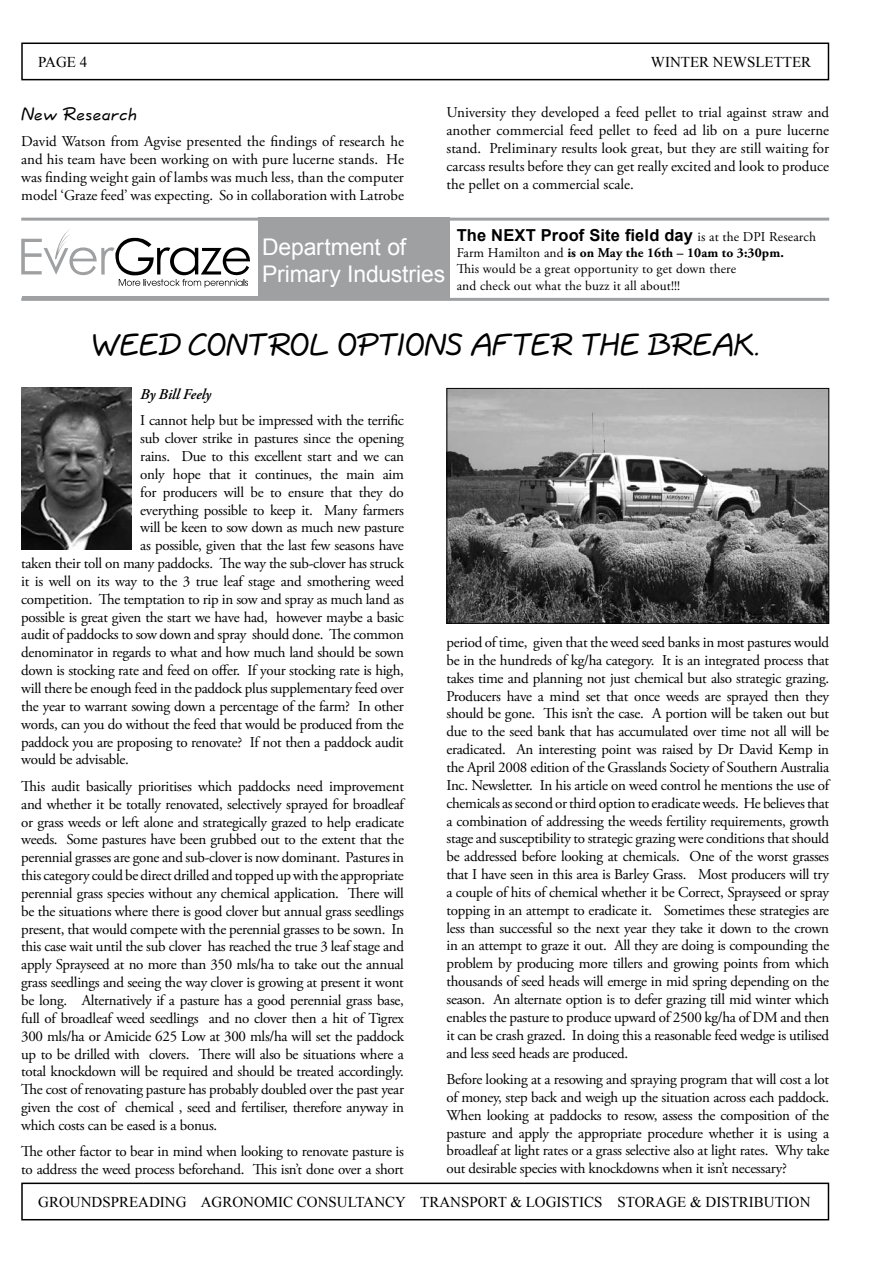
<style>
.page{position:relative;width:893px;height:1263px;background:#fff}
.page>*{position:absolute;margin:0;border:0;box-sizing:border-box;transform-origin:0 0}
.t1{font:33px "Quill Script";letter-spacing:-.025em;color:#000}
.t2{font:22.95px/27.6px "Arial";letter-spacing:-.01em;color:#fff}
.t3{font:19.5px "Quill Script";color:#000}
.t4{font:700 16.5px "Arial";letter-spacing:.01em;color:#000}
.t5{font:15px/17.9px "Adobe Garamond Pro";letter-spacing:-.02em;color:#000;text-align:justify}
.t6{font:15px "Times New Roman";color:#000}
.t7{font:italic 600 15px "Adobe Garamond Pro";letter-spacing:-.005em;color:#000}
.t8{font:13.5px/16.2px "Adobe Garamond Pro";letter-spacing:.01em;color:#000}
.s1{font-family:"Adobe Garamond Pro";font-weight:400;font-size:13.5px}
.s2{font-weight:700}
</style>
<div class="page">
<div style="left:21px;top:1182px;width:808px;height:38px;border:2px solid #000"></div>
<div style="left:21px;top:43px;width:808px;height:37px;border:2px solid #000"></div>
<img style="left:21px;top:388px;width:111px;height:161px">
<img style="left:448px;top:390px;width:379px;height:232px">
<div style="left:446px;top:388px;width:383px;height:236px;border:1px solid #000"></div>
<div style="left:23px;top:218px;width:427px;height:82px;background:#9fa0a2"></div>
<div style="left:22px;top:217px;width:235px;height:79px;background:#fff"></div>
<svg style="left:21px;top:229px;width:229px;height:59px"></svg>
<hr style="left:21px;top:218px;width:808px;height:3px;background:#9fa0a2">
<hr style="left:21px;top:298px;width:808px;height:3px;background:#9fa0a2">
<p class="t6" style="left:38px;top:52px;width:51px">PAGE 4</p>
<p class="t6" style="left:651px;top:52px;width:162px">WINTER NEWSLETTER</p>
<h3 class="t3" style="left:21px;top:103px;width:117px">NEW RESEARCH</h3>
<p class="t5" style="left:21px;top:133px;width:384px">David Watson from Agvise presented the findings of research he and his team have been working on with pure lucerne stands. He was finding weight gain of lambs was much less, than the computer model ‘Graze feed’ was expecting. So in collaboration with Latrobe</p>
<p class="t5" style="left:446px;top:104px;width:384px">University they developed a feed pellet to trial against straw and another commercial feed pellet to feed ad lib on a pure lucerne stand. Preliminary results look great, but they are still waiting for carcass results before they can get really excited and look to produce the pellet on a commercial scale.</p>
<h2 class="t2" style="left:262px;top:233px;width:185px">Department of<br>Primary Industries</h2>
<p class="t4" style="left:457px;top:224px;width:361px">The NEXT Proof Site field day <span class="s1">is at the DPI Research</span></p>
<p class="t8" style="left:457px;top:245px;width:329px">Farm Hamilton and <span class="s2">is on May the 16th – 10am to 3:30pm.<br></span>This would be a great opportunity to get down there<br>and check out what the buzz it all about!!!</p>
<h1 class="t1" style="left:91px;top:326px;width:670px">WEED CONTROL OPTIONS AFTER THE BREAK.</h1>
<p class="t7" style="left:140px;top:385px;width:72px">By Bill Feely</p>
<p class="t5" style="left:140px;top:412px;width:265px">I cannot help but be impressed with the terrific</p>
<p class="t5" style="left:140px;top:430px;width:265px">sub clover strike in pastures since the opening</p>
<p class="t5" style="left:140px;top:448px;width:265px">rains. Due to this excellent start and we can</p>
<p class="t5" style="left:140px;top:466px;width:265px">only hope that it continues, the main aim</p>
<p class="t5" style="left:140px;top:483px;width:265px">for producers will be to ensure that they do</p>
<p class="t5" style="left:140px;top:501px;width:265px">everything possible to keep it. Many farmers</p>
<p class="t5" style="left:140px;top:519px;width:265px">will be keen to sow down as much new pasture</p>
<p class="t5" style="left:140px;top:537px;width:265px">as possible, given that the last few seasons have</p>
<p class="t5" style="left:21px;top:555px;width:384px">taken their toll on many paddocks. The way the sub-clover has struck</p>
<p class="t5" style="left:21px;top:573px;width:384px">it is well on its way to the 3 true leaf stage and smothering weed</p>
<p class="t5" style="left:21px;top:591px;width:384px">competition. The temptation to rip in sow and spray as much land as</p>
<p class="t5" style="left:21px;top:608px;width:384px">possible is great given the start we have had, however maybe a basic</p>
<p class="t5" style="left:21px;top:626px;width:384px">audit of paddocks to sow down and spray should done. The common</p>
<p class="t5" style="left:21px;top:644px;width:384px">denominator in regards to what and how much land should be sown</p>
<p class="t5" style="left:21px;top:662px;width:384px">down is stocking rate and feed on offer. If your stocking rate is high,</p>
<p class="t5" style="left:21px;top:680px;width:384px">will there be enough feed in the paddock plus supplementary feed over</p>
<p class="t5" style="left:21px;top:698px;width:384px">the year to warrant sowing down a percentage of the farm? In other</p>
<p class="t5" style="left:21px;top:716px;width:384px">words, can you do without the feed that would be produced from the</p>
<p class="t5" style="left:21px;top:733px;width:384px">paddock you are proposing to renovate? If not then a paddock audit</p>
<p class="t5" style="left:21px;top:751px;width:109px">would be advisable.</p>
<p class="t5" style="left:21px;top:778px;width:384px">This audit basically prioritises which paddocks need improvement and whether it be totally renovated, selectively sprayed for broadleaf or grass weeds or left alone and strategically grazed to help eradicate weeds. Some pastures have been grubbed out to the extent that the perennial grasses are gone and sub-clover is now dominant. Pastures in this category could be direct drilled and topped up with the appropriate perennial grass species without any chemical application. There will be the situations where there is good clover but annual grass seedlings present, that would compete with the perennial grasses to be sown. In this case wait until the sub clover has reached the true 3 leaf stage and apply Sprayseed at no more than 350 mls/ha to take out the annual grass seedlings and seeing the way clover is growing at present it wont be long. Alternatively if a pasture has a good perennial grass base, full of broadleaf weed seedlings and no clover then a hit of Tigrex 300 mls/ha or Amicide 625 Low at 300 mls/ha will set the paddock up to be drilled with clovers. There will also be situations where a total knockdown will be required and should be treated accordingly.<br>The cost of renovating pasture has probably doubled over the past year given the cost of chemical , seed and fertiliser, therefore anyway in which costs can be eased is a bonus.</p>
<p class="t5" style="left:21px;top:1143px;width:384px">The other factor to bear in mind when looking to renovate pasture is to address the weed process beforehand. This isn’t done over a short</p>
<p class="t5" style="left:446px;top:634px;width:384px">period of time, given that the weed seed banks in most pastures would be in the hundreds of kg/ha category. It is an integrated process that takes time and planning not just chemical but also strategic grazing.<br>Producers have a mind set that once weeds are sprayed then they should be gone. This isn’t the case. A portion will be taken out but due to the seed bank that has accumulated over time not all will be eradicated. An interesting point was raised by Dr David Kemp in the April 2008 edition of the Grasslands Society of Southern Australia Inc. Newsletter. In his article on weed control he mentions the use of chemicals as second or third option to eradicate weeds. He believes that a combination of addressing the weeds fertility requirements, growth stage and susceptibility to strategic grazing were conditions that should be addressed before looking at chemicals. One of the worst grasses that I have seen in this area is Barley Grass. Most producers will try a couple of hits of chemical whether it be Correct, Sprayseed or spray topping in an attempt to eradicate it. Sometimes these strategies are less than successful so the next year they take it down to the crown in an attempt to graze it out. All they are doing is compounding the problem by producing more tillers and growing points from which thousands of seed heads will emerge in mid spring depending on the season. An alternate option is to defer grazing till mid winter which enables the pasture to produce upward of 2500 kg/ha of DM and then it can be crash grazed. In doing this a reasonable feed wedge is utilised and less seed heads are produced.</p>
<p class="t5" style="left:446px;top:1071px;width:384px">Before looking at a resowing and spraying program that will cost a lot of money, step back and weigh up the situation across each paddock.<br>When looking at paddocks to resow, assess the composition of the pasture and apply the appropriate procedure whether it is using a broadleaf at light rates or a grass selective also at light rates. Why take out desirable species with knockdowns when it isn’t necessary?</p>
<p class="t6" style="left:38px;top:1192px;width:774px">GROUNDSPREADING AGRONOMIC CONSULTANCY TRANSPORT &amp; LOGISTICS STORAGE &amp; DISTRIBUTION</p>
</div>
